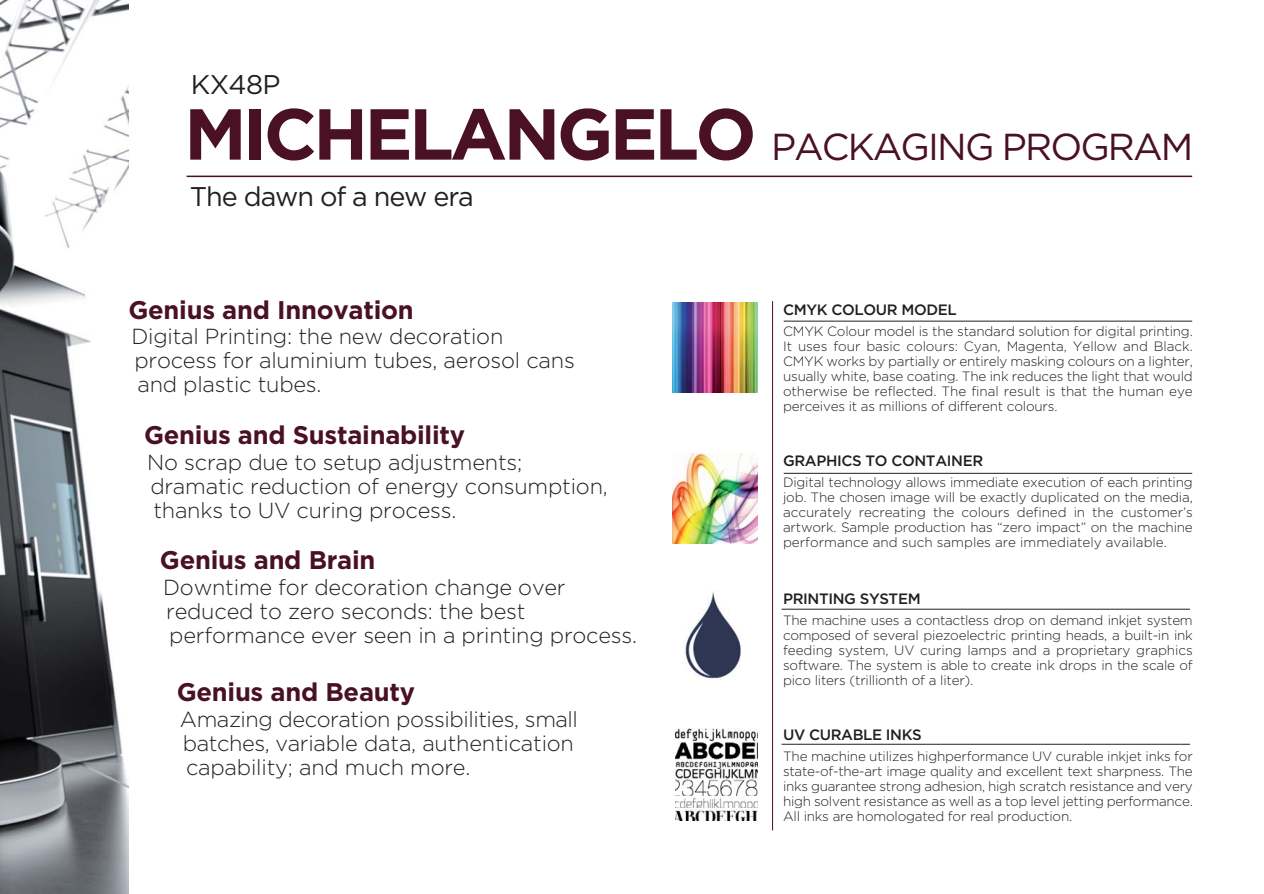
<style>
.page{position:relative;width:1264px;height:894px;background:#fff}
.page>*{position:absolute;margin:0;border:0;box-sizing:border-box;transform-origin:0 0}
.t1{font:37.5px "Gotham";letter-spacing:-.05em;color:#4a1125}
.t2{font:27px "Gotham";letter-spacing:-.04em;color:#231f20}
.t3{font:700 25.5px "Gotham";letter-spacing:-.01em;color:#4a1125}
.t4{font:300 21.75px/24px "Gotham";letter-spacing:-.01em;color:#231f20}
.t5{font:500 15px "Gotham";letter-spacing:-.025em;color:#231f20}
.t6{font:300 13.5px/15px "Gotham";letter-spacing:-.015em;color:#231f20;text-align:justify}
.s1{font-weight:700;font-size:72px}
</style>
<div class="page">
<img style="left:672px;top:454px;width:85px;height:89px">
<img style="left:672px;top:303px;width:85px;height:89px">
<img style="left:685px;top:591px;width:56px;height:88px">
<img style="left:675px;top:728px;width:82px;height:49px">
<img style="left:675px;top:777px;width:82px;height:31px">
<img style="left:675px;top:809px;width:82px;height:11px">
<img style="left:0;top:0;width:128px;height:894px">
<svg style="left:109px;top:125px;width:203px;height:158px"></svg>
<hr style="left:186px;top:176px;width:1005px;height:1px;background:#4a1125">
<hr style="left:783px;top:321px;width:408px;height:1px;background:#231f20">
<hr style="left:783px;top:473px;width:408px;height:1px;background:#231f20">
<hr style="left:781px;top:609px;width:408px;height:1px;background:#231f20">
<hr style="left:781px;top:744px;width:408px;height:1px;background:#231f20">
<hr style="left:772px;top:301px;width:1px;height:529px;background:#4a1125">
<h2 class="t2" style="left:191px;top:74px;width:91px">KX48P</h2>
<h1 class="t1" style="left:184px;top:132px;width:1010px"><span class="s1">MICHELANGELO</span> PACKAGING PROGRAM</h1>
<h2 class="t2" style="left:190px;top:186px;width:285px">The dawn of a new era</h2>
<h3 class="t3" style="left:128px;top:295px;width:287px">Genius and Innovation</h3>
<h3 class="t4" style="left:131px;top:326px;width:445px">Digital Printing: the new decoration process for aluminium tubes, aerosol cans and plastic tubes.</h3>
<h3 class="t3" style="left:144px;top:421px;width:322px">Genius and Sustainability</h3>
<h3 class="t4" style="left:147px;top:452px;width:462px">No scrap due to setup adjustments; dramatic reduction of energy consumption, thanks to UV curing process.</h3>
<h3 class="t3" style="left:160px;top:545px;width:217px">Genius and Brain</h3>
<h3 class="t4" style="left:163px;top:576px;width:475px">Downtime for decoration change over reduced to zero seconds: the best performance ever seen in a printing process.</h3>
<h3 class="t3" style="left:177px;top:677px;width:240px">Genius and Beauty</h3>
<h3 class="t4" style="left:180px;top:708px;width:399px">Amazing decoration possibilities, small batches, variable data, authentication capability; and much more.</h3>
<p class="t5" style="left:783px;top:305px;width:175px">CMYK COLOUR MODEL</p>
<p class="t6" style="left:783px;top:325px;width:411px">CMYK Colour model is the standard solution for digital printing.<br>It uses four basic colours: Cyan, Magenta, Yellow and Black.<br>CMYK works by partially or entirely masking colours on a lighter, usually white, base coating. The ink reduces the light that would otherwise be reflected. The final result is that the human eye perceives it as millions of different colours.</p>
<p class="t5" style="left:783px;top:456px;width:202px">GRAPHICS TO CONTAINER</p>
<p class="t6" style="left:783px;top:476px;width:411px">Digital technology allows immediate execution of each printing job. The chosen image will be exactly duplicated on the media, accurately recreating the colours defined in the customer’s artwork. Sample production has “zero impact” on the machine performance and such samples are immediately available.</p>
<p class="t5" style="left:783px;top:593px;width:139px">PRINTING SYSTEM</p>
<p class="t6" style="left:783px;top:613px;width:411px">The machine uses a contactless drop on demand inkjet system composed of several piezoelectric printing heads, a built-in ink feeding system, UV curing lamps and a proprietary graphics software. The system is able to create ink drops in the scale of pico liters (trillionth of a liter).</p>
<p class="t5" style="left:783px;top:729px;width:140px">UV CURABLE INKS</p>
<p class="t6" style="left:783px;top:749px;width:411px">The machine utilizes highperformance UV curable inkjet inks for state-of-the-art image quality and excellent text sharpness. The inks guarantee strong adhesion, high scratch resistance and very high solvent resistance as well as a top level jetting performance.<br>All inks are homologated for real production.</p>
</div>
